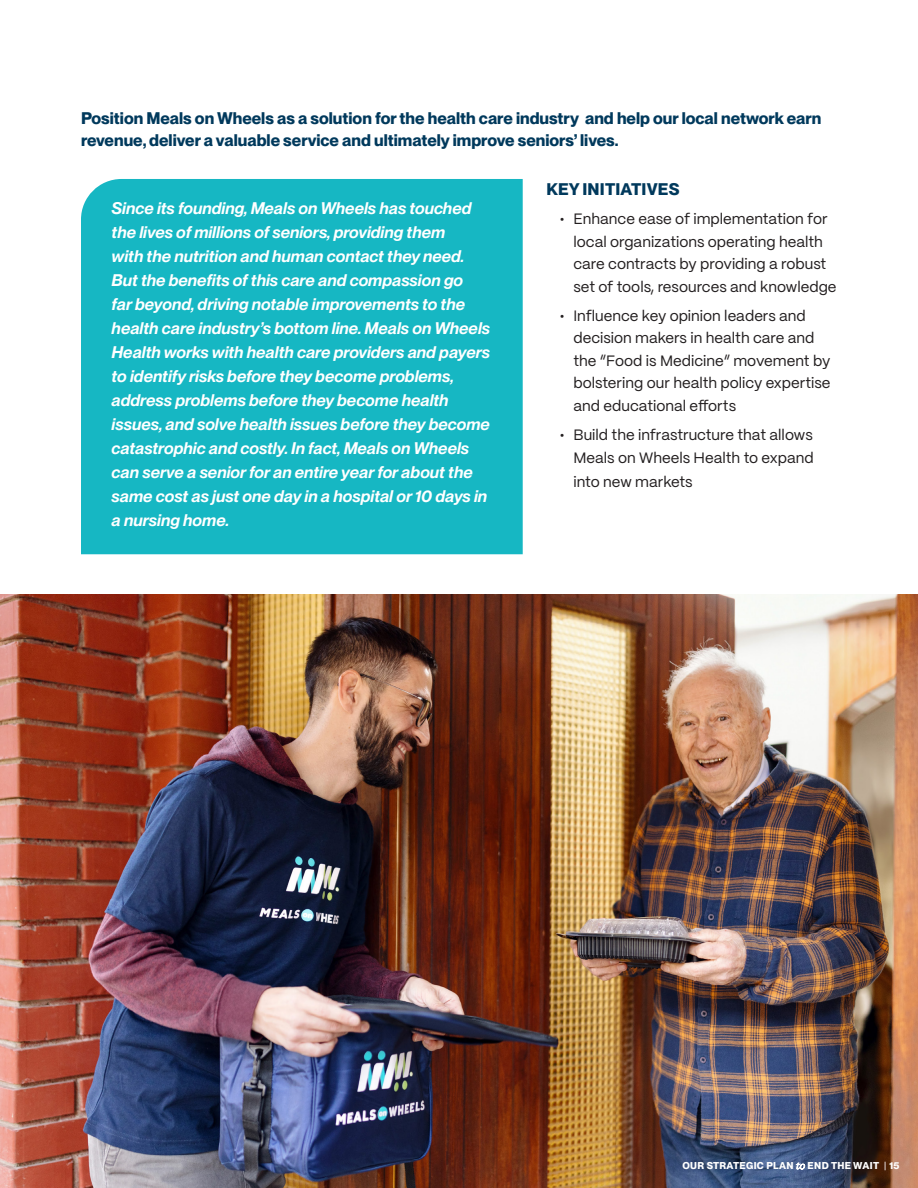
<style>
.page{position:relative;width:918px;height:1188px;background:#fff}
.page>*{position:absolute;margin:0;border:0;box-sizing:border-box;transform-origin:0 0}
.t1{font:italic 600 16.5px/24px "PP Neue Montreal";color:#fff}
.t2{font:700 16.5px/22.5px "PP Neue Montreal";color:#00395c}
.t3{font:15px/22.5px "PP Mori";color:#231f20}
.t4{font:700 9.75px "PP Neue Montreal";letter-spacing:.035em;color:#fff}
.s1{font-family:"PP Eiko";font-weight:300;font-style:italic}
.s2{font-weight:500}
</style>
<div class="page">
<div style="left:81px;top:179px;width:442px;height:375px;background:#16b7c3"></div>
<img style="left:0;top:594px;width:918px;height:594px">
<p class="t2" style="left:81px;top:107px;width:742px">Position Meals on Wheels as a solution for the health care industry and help our local network earn revenue, deliver a valuable service and ultimately improve seniors’ lives.</p>
<p class="t1" style="left:112px;top:197px;width:380px">Since its founding, Meals on Wheels has touched the lives of millions of seniors, providing them<br>with the nutrition and human contact they need.<br>But the benefits of this care and compassion go<br>far beyond, driving notable improvements to the health care industry’s bottom line. Meals on Wheels Health works with health care providers and payers to identify risks before they become problems, address problems before they become health issues, and solve health issues before they become catastrophic and costly. In fact, Meals on Wheels can serve a senior for an entire year for about the same cost as just one day in a hospital or 10 days in a nursing home.</p>
<p class="t2" style="left:547px;top:178px;width:135px">KEY INITIATIVES</p>
<p class="t3" style="left:573px;top:207px;width:265px;text-indent:-14px">• Enhance ease of implementation for local organizations operating health care contracts by providing a robust set of tools, resources and knowledge</p>
<p class="t3" style="left:573px;top:303px;width:259px;text-indent:-14px">• Influence key opinion leaders and decision makers in health care and the “Food is Medicine” movement by bolstering our health policy expertise and educational efforts</p>
<p class="t3" style="left:560px;top:423px;width:255px;text-align:right">• Build the infrastructure that allows<br>Meals on Wheels Health to expand</p>
<p class="t3" style="left:573px;top:469px;width:121px">into new markets</p>
<p class="t4" style="left:682px;top:1160px;width:219px">OUR STRATEGIC PLAN <span class="s1">to</span> END THE WAIT <span class="s2">|</span> 15</p>
</div>
